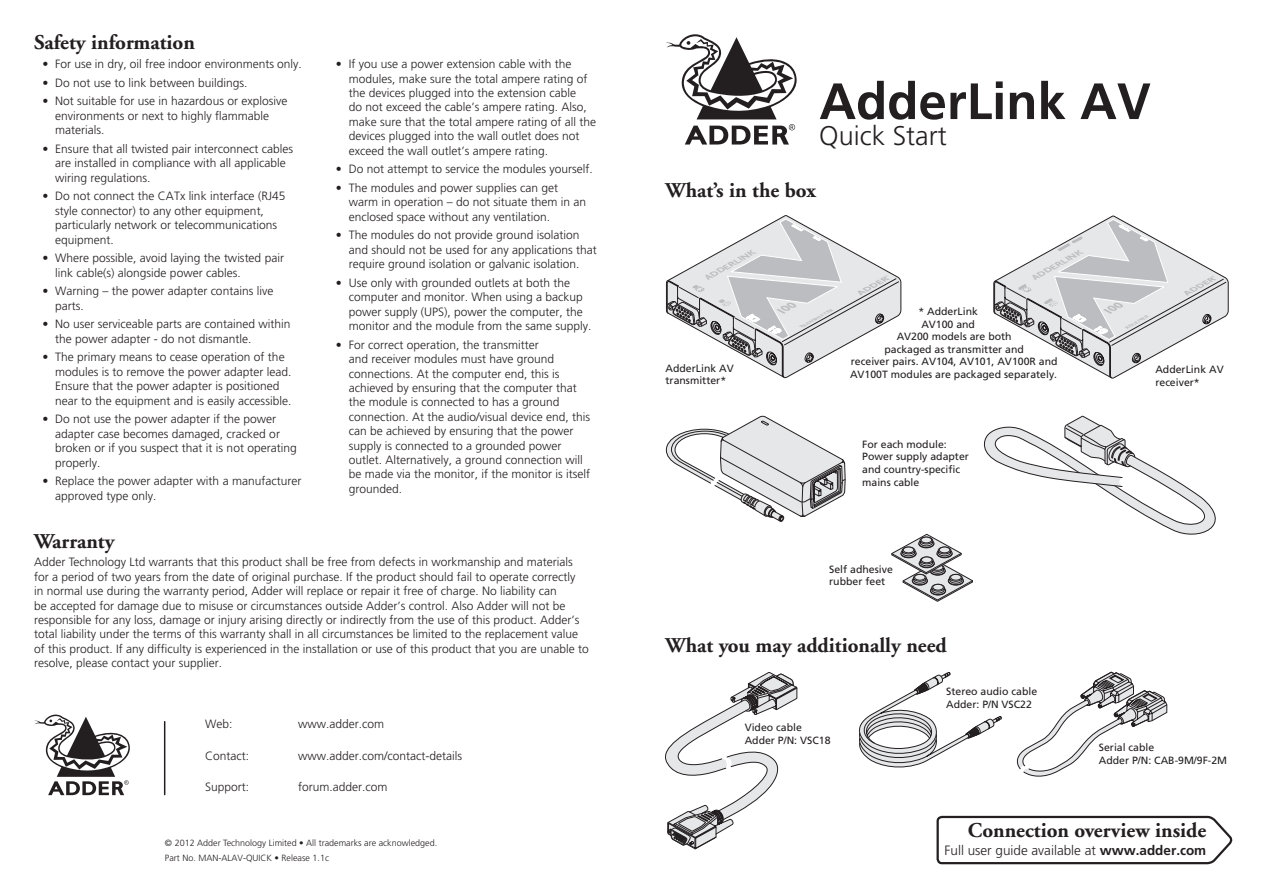
<style>
.page{position:relative;width:1263px;height:893px;background:#fff}
.page>*{position:absolute;margin:0;border:0;box-sizing:border-box;transform-origin:0 0}
.t1{font:700 51px "Frutiger";color:#231f20}
.t2{font:300 27px "Frutiger";color:#231f20}
.Head_1{font:700 21px "Adobe Garamond";color:#231f20}
.Body{font:300 13.5px "Frutiger";color:#231f20}
.Body_Bullet_1{font:300 12px/14.4px "Frutiger";color:#231f20}
.Body-2{font:300 12px/14.4px "Frutiger";color:#231f20}
.Diagram_head_-_large{font:10.5px/12.6px "Frutiger";color:#231f20}
.Body-3{font:300 9px "Frutiger";color:#231f20}
.t3{font:italic 700 7.95px "Gill Sans";color:#bcbdc0;scale:1.25 1}
.t4{font:italic 700 7.8px "Gill Sans";color:#bcbdc0;scale:1.26 1}
.t5{font:italic 700 3.9px "Gill Sans";color:#bcbdc0;scale:1.25 1}
.t6{font:italic 700 3.9px "Gill Sans";color:#bcbdc0;scale:1.26 1}
.s1{font-weight:700}
</style>
<div class="page">
<svg style="left:666px;top:34px;width:131px;height:111px"></svg>
<svg style="left:983px;top:416px;width:233px;height:119px"></svg>
<svg style="left:666px;top:416px;width:179px;height:106px"></svg>
<svg style="left:891px;top:534px;width:82px;height:68px"></svg>
<svg style="left:1017px;top:672px;width:150px;height:105px"></svg>
<svg style="left:665px;top:672px;width:132px;height:177px"></svg>
<svg style="left:859px;top:672px;width:143px;height:96px"></svg>
<svg style="left:936px;top:815px;width:297px;height:50px"></svg>
<svg style="left:34px;top:715px;width:96px;height:80px"></svg>
<hr style="left:164px;top:722px;width:1px;height:73px;background:#231f20">
<svg style="left:993px;top:215px;width:236px;height:164px"></svg>
<svg style="left:666px;top:215px;width:236px;height:163px"></svg>
<p class="Head_1" style="left:34px;top:31px;width:162px">Safety information</p>
<p class="Body_Bullet_1" style="left:43px;top:57px;width:261px">• For use in dry, oil free indoor environments only.</p>
<p class="Body_Bullet_1" style="left:43px;top:75px;width:206px">• Do not use to link between buildings.</p>
<p class="Body_Bullet_1" style="left:55px;top:94px;width:234px;text-indent:-13px">• Not suitable for use in hazardous or explosive environments or next to highly flammable materials.</p>
<p class="Body_Bullet_1" style="left:55px;top:141px;width:240px;text-indent:-13px">• Ensure that all twisted pair interconnect cables are installed in compliance with all applicable wiring regulations.</p>
<p class="Body_Bullet_1" style="left:55px;top:189px;width:232px;text-indent:-13px">• Do not connect the CATx link interface (RJ45 style connector) to any other equipment, particularly network or telecommunications equipment.</p>
<p class="Body_Bullet_1" style="left:55px;top:251px;width:230px;text-indent:-13px">• Where possible, avoid laying the twisted pair link cable(s) alongside power cables.</p>
<p class="Body_Bullet_1" style="left:55px;top:284px;width:220px;text-indent:-13px">• Warning – the power adapter contains live parts.</p>
<p class="Body_Bullet_1" style="left:55px;top:317px;width:237px;text-indent:-13px">• No user serviceable parts are contained within the power adapter - do not dismantle.</p>
<p class="Body_Bullet_1" style="left:55px;top:350px;width:238px;text-indent:-13px">• The primary means to cease operation of the modules is to remove the power adapter lead.<br>Ensure that the power adapter is positioned near to the equipment and is easily accessible.</p>
<p class="Body_Bullet_1" style="left:55px;top:412px;width:243px;text-indent:-13px">• Do not use the power adapter if the power adapter case becomes damaged, cracked or broken or if you suspect that it is not operating properly.</p>
<p class="Body_Bullet_1" style="left:55px;top:474px;width:248px;text-indent:-13px">• Replace the power adapter with a manufacturer approved type only.</p>
<p class="Body_Bullet_1" style="left:349px;top:57px;width:249px;text-indent:-13px">• If you use a power extension cable with the modules, make sure the total ampere rating of the devices plugged into the extension cable<br>do not exceed the cable’s ampere rating. Also, make sure that the total ampere rating of all the devices plugged into the wall outlet does not exceed the wall outlet’s ampere rating.</p>
<p class="Body_Bullet_1" style="left:336px;top:162px;width:258px">• Do not attempt to service the modules yourself.</p>
<p class="Body_Bullet_1" style="left:349px;top:181px;width:239px;text-indent:-13px">• The modules and power supplies can get warm in operation – do not situate them in an enclosed space without any ventilation.</p>
<p class="Body_Bullet_1" style="left:349px;top:228px;width:250px;text-indent:-13px">• The modules do not provide ground isolation and should not be used for any applications that require ground isolation or galvanic isolation.</p>
<p class="Body_Bullet_1" style="left:349px;top:276px;width:244px;text-indent:-13px">• Use only with grounded outlets at both the computer and monitor. When using a backup power supply (UPS), power the computer, the monitor and the module from the same supply.</p>
<p class="Body_Bullet_1" style="left:349px;top:337px;width:243px;text-indent:-13px">• For correct operation, the transmitter<br>and receiver modules must have ground connections. At the computer end, this is achieved by ensuring that the computer that the module is connected to has a ground connection. At the audio/visual device end, this can be achieved by ensuring that the power supply is connected to a grounded power outlet. Alternatively, a ground connection will be made via the monitor, if the monitor is itself grounded.</p>
<p class="Head_1" style="left:34px;top:530px;width:82px">Warranty</p>
<p class="Body-2" style="left:34px;top:555px;width:556px">Adder Technology Ltd warrants that this product shall be free from defects in workmanship and materials for a period of two years from the date of original purchase. If the product should fail to operate correctly<br>in normal use during the warranty period, Adder will replace or repair it free of charge. No liability can<br>be accepted for damage due to misuse or circumstances outside Adder’s control. Also Adder will not be responsible for any loss, damage or injury arising directly or indirectly from the use of this product. Adder’s total liability under the terms of this warranty shall in all circumstances be limited to the replacement value of this product. If any difficulty is experienced in the installation or use of this product that you are unable to resolve, please contact your supplier.</p>
<p class="Body-2" style="left:205px;top:717px;width:29px">Web:</p>
<p class="Body-2" style="left:298px;top:717px;width:88px">www.adder.com</p>
<p class="Body-2" style="left:205px;top:748px;width:46px">Contact:</p>
<p class="Body-2" style="left:298px;top:748px;width:166px">www.adder.com/contact-details</p>
<p class="Body-2" style="left:205px;top:780px;width:46px">Support:</p>
<p class="Body-2" style="left:298px;top:780px;width:91px">forum.adder.com</p>
<p class="Body-3" style="left:165px;top:838px;width:274px">© 2012 Adder Technology Limited • All trademarks are acknowledged.</p>
<p class="Body-3" style="left:165px;top:853px;width:166px">Part No. MAN-ALAV-QUICK • Release 1.1c</p>
<p class="t1" style="left:819px;top:71px;width:333px">AdderLink AV</p>
<p class="t2" style="left:819px;top:120px;width:129px">Quick Start</p>
<p class="Head_1" style="left:665px;top:179px;width:152px">What’s in the box</p>
<p class="t3" style="left:705px;top:273px;width:46px;rotate:-29deg">ADDERLINK</p>
<p class="t4" style="left:1032px;top:274px;width:45px;rotate:-29deg">ADDERLINK</p>
<p class="Diagram_head_-_large" style="left:918px;top:305px;width:61px">* AdderLink</p>
<p class="Diagram_head_-_large" style="left:921px;top:318px;width:55px">AV100 and</p>
<p class="Diagram_head_-_large" style="left:897px;top:330px;width:116px">AV200 models are both</p>
<p class="Diagram_head_-_large" style="left:884px;top:343px;width:141px">packaged as transmitter and</p>
<p class="Diagram_head_-_large" style="left:851px;top:355px;width:208px">receiver pairs. AV104, AV101, AV100R and</p>
<p class="Diagram_head_-_large" style="left:850px;top:368px;width:209px">AV100T modules are packaged separately.</p>
<p class="t5" style="left:800px;top:325px;width:31px;rotate:-29deg">TRANSMITTER</p>
<p class="t6" style="left:1126px;top:325px;width:21px;rotate:-29deg">RECEIVER</p>
<p class="Diagram_head_-_large" style="left:665px;top:361px;width:70px">AdderLink AV transmitter*</p>
<p class="Diagram_head_-_large" style="left:1155px;top:363px;width:70px">AdderLink AV receiver*</p>
<p class="Diagram_head_-_large" style="left:862px;top:438px;width:108px">For each module:<br>Power supply adapter and country-specific mains cable</p>
<p class="Diagram_head_-_large" style="left:829px;top:563px;width:65px">Self adhesive rubber feet</p>
<p class="Head_1" style="left:665px;top:633px;width:283px">What you may additionally need</p>
<p class="Diagram_head_-_large" style="left:946px;top:685px;width:93px">Stereo audio cable</p>
<p class="Diagram_head_-_large" style="left:946px;top:698px;width:87px">Adder: P/N VSC22</p>
<p class="Diagram_head_-_large" style="left:745px;top:721px;width:59px">Video cable</p>
<p class="Diagram_head_-_large" style="left:745px;top:734px;width:87px">Adder P/N: VSC18</p>
<p class="Diagram_head_-_large" style="left:1099px;top:741px;width:57px">Serial cable</p>
<p class="Diagram_head_-_large" style="left:1099px;top:754px;width:130px">Adder P/N: CAB-9M/9F-2M</p>
<p class="Head_1" style="left:968px;top:819px;width:240px">Connection overview inside</p>
<p class="Body" style="left:944px;top:843px;width:263px">Full user guide available at <span class="s1">www.adder.com</span></p>
</div>
